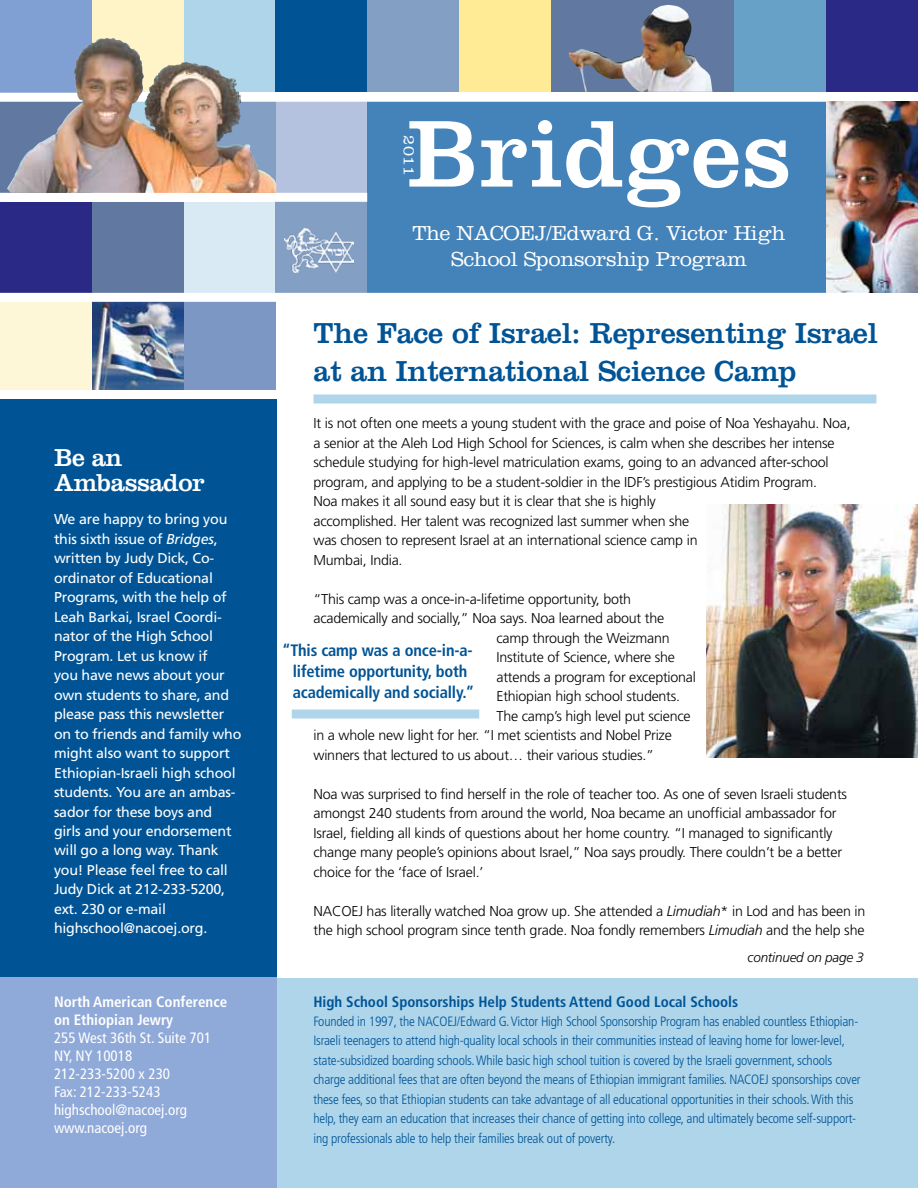
<style>
.page{position:relative;width:918px;height:1188px;background:#fff}
.page>*{position:absolute;margin:0;border:0;box-sizing:border-box;transform-origin:0 0}
.t1{font:98.55px "Clarendon";letter-spacing:.01em;color:#fff}
.t2{font:30px/37.5px "Clarendon";letter-spacing:-.005em;color:#005496}
.t3{font:25.5px/25.5px "Clarendon";letter-spacing:-.015em;color:#fff}
.t4{font:300 21px/25.2px "Clarendon";letter-spacing:-.01em;color:#fff;text-align:center}
.t5{font:700 condensed 16.5px/21px "Frutiger";letter-spacing:-.01em;color:#005496}
.t6{font:300 16.5px "Clarendon";color:#fff}
.t7{font:condensed 15px/18px "Frutiger";color:#fff}
.t8{font:700 condensed 15px "Frutiger";color:#005496}
.t9{font:700 condensed 15px/18px "Frutiger";color:#fff}
.t10{font:300 14.25px/19.5px "Frutiger";letter-spacing:-.015em;color:#000}
.t11{font:14.25px/19.5px "Frutiger";letter-spacing:-.015em;color:#fff}
.t12{font:300 condensed 13.5px/19.5px "Frutiger";letter-spacing:-.015em;color:#005496}
.t13{font:italic 300 13.5px "Frutiger";letter-spacing:-.015em;color:#000}
.s1{font-style:italic}
</style>
<div class="page">
<div style="left:367px;top:101px;width:551px;height:192px;background:#4483ba"></div>
<div style="left:275px;top:101px;width:92px;height:92px;background:#b4c2e0"></div>
<div style="left:0;top:0;width:92px;height:94px;background:#80a0d3"></div>
<div style="left:184px;top:0;width:91px;height:92px;background:#aed5ea"></div>
<div style="left:0;top:101px;width:92px;height:93px;background:#6179a1"></div>
<div style="left:551px;top:0;width:183px;height:92px;background:#6179a1"></div>
<img style="left:569px;top:5px;width:144px;height:87px">
<img style="left:92px;top:302px;width:92px;height:88px">
<div style="left:0;top:202px;width:92px;height:92px;background:#2a2a86"></div>
<div style="left:275px;top:0;width:92px;height:92px;background:#005496"></div>
<div style="left:92px;top:202px;width:93px;height:92px;background:#6179a1"></div>
<div style="left:184px;top:300px;width:91px;height:92px;background:#7c97c4"></div>
<div style="left:184px;top:202px;width:91px;height:92px;background:#d9eaf4"></div>
<div style="left:367px;top:0;width:92px;height:92px;background:#839fc4"></div>
<div style="left:275px;top:201px;width:92px;height:92px;background:#839fc4"></div>
<div style="left:0;top:300px;width:92px;height:92px;background:#fdf6d7"></div>
<div style="left:459px;top:0;width:92px;height:92px;background:#ffeb95"></div>
<div style="left:92px;top:0;width:92px;height:92px;background:#fff4c7"></div>
<div style="left:734px;top:0;width:92px;height:92px;background:#67a1c7"></div>
<div style="left:826px;top:0;width:92px;height:92px;background:#2a2a86"></div>
<div style="left:0;top:397px;width:276px;height:791px;background:#005496"></div>
<div style="left:0;top:93px;width:918px;height:9px;background:#fff"></div>
<div style="left:0;top:293px;width:918px;height:9px;background:#fff"></div>
<div style="left:0;top:193px;width:367px;height:9px;background:#fff"></div>
<img style="left:706px;top:505px;width:212px;height:252px">
<img style="left:826px;top:102px;width:92px;height:191px">
<img style="left:7px;top:38px;width:269px;height:155px">
<div style="left:0;top:978px;width:918px;height:210px;background:#aed5ea"></div>
<div style="left:292px;top:710px;width:187px;height:8px;background:#aed5ea"></div>
<div style="left:0;top:978px;width:276px;height:210px;background:#8fa9d8"></div>
<div style="left:0;top:390px;width:306px;height:9px;background:#fff"></div>
<div style="left:314px;top:394px;width:562px;height:10px;background:#aed5ea"></div>
<img style="left:285px;top:229px;width:68px;height:43px">
<h3 class="t3" style="left:54px;top:444px;width:153px">Be an<br>Ambassador</h3>
<p class="t11" style="left:54px;top:509px;width:189px">We are happy to bring you this sixth issue of <span class="s1">Bridges</span>, written by Judy Dick, Co&shy;ordinator of Educational<br>Programs, with the help of<br>Leah Barkai, Israel Coordi&shy;nator of the High School<br>Program. Let us know if<br>you have news about your own students to share, and please pass this newsletter on to friends and family who might also want to support<br>Ethiopian-Israeli high school students. You are an ambas&shy;sador for these boys and girls and your endorsement will go a long way. Thank you! Please feel free to call<br>Judy Dick at 212-233-5200, ext. 230 or e-mail highschool@nacoej.org.</p>
<p class="t9" style="left:54px;top:992px;width:175px">North American Conference on Ethiopian Jewry</p>
<p class="t7" style="left:54px;top:1028px;width:159px">255 West 36th St. Suite 701<br>NY, NY 10018<br>212-233-5200 x 230<br>Fax: 212-233-5243 highschool@nacoej.org www.nacoej.org</p>
<h1 class="t1" style="left:407px;top:96px;width:385px">Bridges</h1>
<h3 class="t4" style="left:412px;top:220px;width:375px">The NACOEJ/Edward G. Victor High<br>School Sponsorship Program</h3>
<p class="t6" style="left:419px;top:135px;width:43px;rotate:90deg">2011</p>
<h2 class="t2" style="left:314px;top:314px;width:566px">The Face of Israel: Representing Israel at an International Science Camp</h2>
<p class="t10" style="left:314px;top:414px;width:539px">It is not often one meets a young student with the grace and poise of Noa Yeshayahu. Noa, a senior at the Aleh Lod High School for Sciences, is calm when she describes her intense schedule studying for high-level matriculation exams, going to an advanced after-school program, and applying to be a student-soldier in the IDF’s prestigious Atidim Program.<br>Noa makes it all sound easy but it is clear that she is highly<br>accomplished. Her talent was recognized last summer when she<br>was chosen to represent Israel at an international science camp in<br>Mumbai, India.</p>
<p class="t10" style="left:314px;top:589px;width:319px">“This camp was a once-in-a-lifetime opportunity, both</p>
<p class="t10" style="left:314px;top:609px;width:352px">academically and socially,” Noa says. Noa learned about the</p>
<p class="t10" style="left:496px;top:628px;width:175px">camp through the Weizmann</p>
<p class="t10" style="left:496px;top:648px;width:180px">Institute of Science, where she</p>
<p class="t10" style="left:496px;top:667px;width:201px">attends a program for exceptional</p>
<p class="t10" style="left:496px;top:687px;width:185px">Ethiopian high school students.</p>
<p class="t10" style="left:496px;top:706px;width:196px">The camp’s high level put science</p>
<p class="t10" style="left:314px;top:726px;width:360px">in a whole new light for her. “I met scientists and Nobel Prize</p>
<p class="t10" style="left:314px;top:745px;width:342px">winners that lectured to us about… their various studies.”</p>
<p class="t10" style="left:314px;top:784px;width:535px">Noa was surprised to find herself in the role of teacher too. As one of seven Israeli students amongst 240 students from around the world, Noa became an unofficial ambassador for Israel, fielding all kinds of questions about her home country. “I managed to significantly change many people’s opinions about Israel,” Noa says proudly. There couldn’t be a better choice for the ‘face of Israel.’</p>
<p class="t10" style="left:314px;top:901px;width:553px">NACOEJ has literally watched Noa grow up. She attended a <span class="s1">Limudiah</span>* in Lod and has been in the high school program since tenth grade. Noa fondly remembers <span class="s1">Limudiah</span> and the help she</p>
<p class="t5" style="left:293px;top:640px;width:183px;text-indent:-11px">“This camp was a once-in-a&shy;lifetime opportunity, both academically and socially.”</p>
<p class="t13" style="left:748px;top:950px;width:118px">continued on page 3</p>
<p class="t8" style="left:314px;top:992px;width:426px">High School Sponsorships Help Students Attend Good Local Schools</p>
<p class="t12" style="left:314px;top:1012px;width:549px">Founded in 1997, the NACOEJ/Edward G. Victor High School Sponsorship Program has enabled countless Ethiopian-Israeli teenagers to attend high-quality local schools in their communities instead of leaving home for lower-level, state-subsidized boarding schools. While basic high school tuition is covered by the Israeli government, schools charge additional fees that are often beyond the means of Ethiopian immigrant families. NACOEJ sponsorships cover these fees, so that Ethiopian students can take advantage of all educational opportunities in their schools. With this help, they earn an education that increases their chance of getting into college, and ultimately become self-support&shy;ing professionals able to help their families break out of poverty.</p>
</div>
